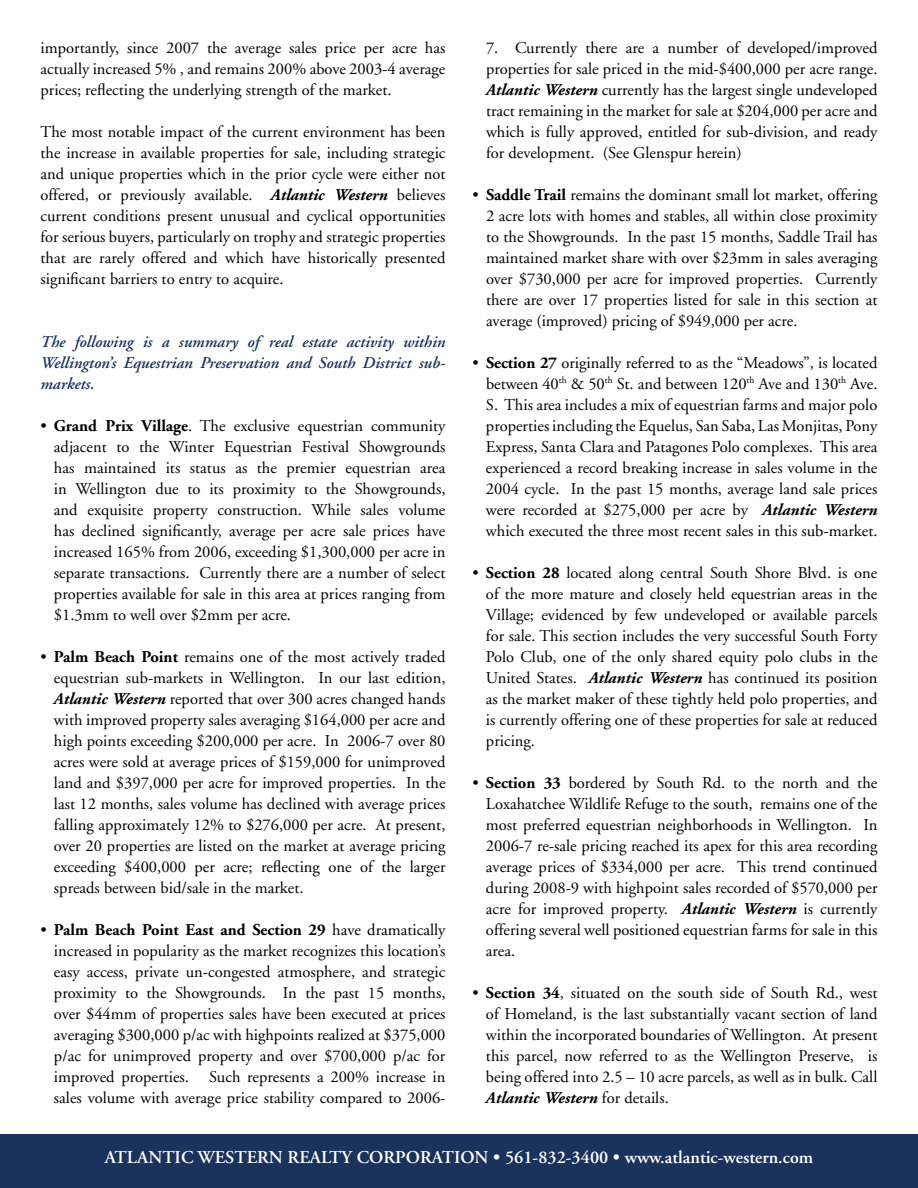
<style>
.page{position:relative;width:918px;height:1188px;background:#fff}
.page>*{position:absolute;margin:0;border:0;box-sizing:border-box;transform-origin:0 0}
.t1{font:600 18px "Adobe Garamond";color:#fff}
.t2{font:16.5px/21px "Adobe Garamond";color:#000;text-align:justify}
.t3{font:italic 600 16.5px/21px "Adobe Garamond";color:#1a325c;text-align:justify}
.s1{font-weight:700;font-style:italic}
.s2{font-weight:700}
</style>
<div class="page">
<div style="left:0;top:1135px;width:918px;height:53px;background:#1a325c"></div>
<p class="t2" style="left:40px;top:37px;width:407px">importantly, since 2007 the average sales price per acre has actually increased 5% , and remains 200% above 2003-4 average prices; reflecting the underlying strength of the market.</p>
<p class="t2" style="left:40px;top:121px;width:407px">The most notable impact of the current environment has been the increase in available properties for sale, including strategic and unique properties which in the prior cycle were either not offered, or previously available. <span class="s1">Atlantic Western</span> believes current conditions present unusual and cyclical opportunities for serious buyers, particularly on trophy and strategic properties that are rarely offered and which have historically presented significant barriers to entry to acquire.</p>
<p class="t3" style="left:40px;top:331px;width:407px">The following is a summary of real estate activity within Wellington’s Equestrian Preservation and South District sub&shy;markets.</p>
<p class="t2" style="left:54px;top:415px;width:393px;text-indent:-13px">• <span class="s2">Grand Prix Village</span>. The exclusive equestrian community adjacent to the Winter Equestrian Festival Showgrounds has maintained its status as the premier equestrian area in Wellington due to its proximity to the Showgrounds, and exquisite property construction. While sales volume has declined significantly, average per acre sale prices have increased 165% from 2006, exceeding $1,300,000 per acre in separate transactions. Currently there are a number of select properties available for sale in this area at prices ranging from $1.3mm to well over $2mm per acre.</p>
<p class="t2" style="left:54px;top:646px;width:393px;text-indent:-13px">• <span class="s2">Palm Beach Point</span> remains one of the most actively traded equestrian sub-markets in Wellington. In our last edition, <span class="s1">Atlantic Western</span> reported that over 300 acres changed hands with improved property sales averaging $164,000 per acre and high points exceeding $200,000 per acre. In 2006-7 over 80 acres were sold at average prices of $159,000 for unimproved land and $397,000 per acre for improved properties. In the last 12 months, sales volume has declined with average prices falling approximately 12% to $276,000 per acre. At present, over 20 properties are listed on the market at average pricing exceeding $400,000 per acre; reflecting one of the larger spreads between bid/sale in the market.</p>
<p class="t2" style="left:54px;top:919px;width:393px;text-indent:-13px">• <span class="s2">Palm Beach Point East and Section 29</span> have dramatically increased in popularity as the market recognizes this location’s easy access, private un-congested atmosphere, and strategic proximity to the Showgrounds. In the past 15 months, over $44mm of properties sales have been executed at prices averaging $300,000 p/ac with highpoints realized at $375,000 p/ac for unimproved property and over $700,000 p/ac for improved properties. Such represents a 200% increase in sales volume with average price stability compared to 2006-</p>
<p class="t2" style="left:486px;top:37px;width:393px">7. Currently there are a number of developed/improved properties for sale priced in the mid-$400,000 per acre range.<br><span class="s1">Atlantic Western</span> currently has the largest single undeveloped tract remaining in the market for sale at $204,000 per acre and which is fully approved, entitled for sub-division, and ready for development. (See Glenspur herein)</p>
<p class="t2" style="left:486px;top:184px;width:393px;text-indent:-13px">• <span class="s2">Saddle Trail</span> remains the dominant small lot market, offering 2 acre lots with homes and stables, all within close proximity to the Showgrounds. In the past 15 months, Saddle Trail has maintained market share with over $23mm in sales averaging over $730,000 per acre for improved properties. Currently there are over 17 properties listed for sale in this section at average (improved) pricing of $949,000 per acre.</p>
<p class="t2" style="left:486px;top:352px;width:393px;text-indent:-13px">• <span class="s2">Section 27</span> originally referred to as the “Meadows”, is located between 40<sup>th</sup> &amp; 50<sup>th</sup> St. and between 120<sup>th</sup> Ave and 130<sup>th</sup> Ave.<br>S. This area includes a mix of equestrian farms and major polo properties including the Equelus, San Saba, Las Monjitas, Pony Express, Santa Clara and Patagones Polo complexes. This area experienced a record breaking increase in sales volume in the 2004 cycle. In the past 15 months, average land sale prices were recorded at $275,000 per acre by <span class="s1">Atlantic Western </span>which executed the three most recent sales in this sub-market.</p>
<p class="t2" style="left:486px;top:562px;width:393px;text-indent:-13px">• <span class="s2">Section 28</span> located along central South Shore Blvd. is one of the more mature and closely held equestrian areas in the Village; evidenced by few undeveloped or available parcels for sale. This section includes the very successful South Forty Polo Club, one of the only shared equity polo clubs in the United States. <span class="s1">Atlantic Western</span> has continued its position as the market maker of these tightly held polo properties, and is currently offering one of these properties for sale at reduced pricing.</p>
<p class="t2" style="left:486px;top:772px;width:393px;text-indent:-13px">• <span class="s2">Section 33</span> bordered by South Rd. to the north and the Loxahatchee Wildlife Refuge to the south, remains one of the most preferred equestrian neighborhoods in Wellington. In 2006-7 re-sale pricing reached its apex for this area recording average prices of $334,000 per acre. This trend continued during 2008-9 with highpoint sales recorded of $570,000 per acre for improved property. <span class="s1">Atlantic Western</span> is currently offering several well positioned equestrian farms for sale in this area.</p>
<p class="t2" style="left:486px;top:982px;width:393px;text-indent:-13px">• <span class="s2">Section 34</span>, situated on the south side of South Rd., west of Homeland, is the last substantially vacant section of land within the incorporated boundaries of Wellington. At present this parcel, now referred to as the Wellington Preserve, is being offered into 2.5 – 10 acre parcels, as well as in bulk. Call <span class="s1">Atlantic Western</span> for details.</p>
<p class="t1" style="left:105px;top:1147px;width:710px">ATLANTIC WESTERN REALTY CORPORATION • 561-832-3400 • WWW.ATLANTIC-WESTERN.COM</p>
</div>
